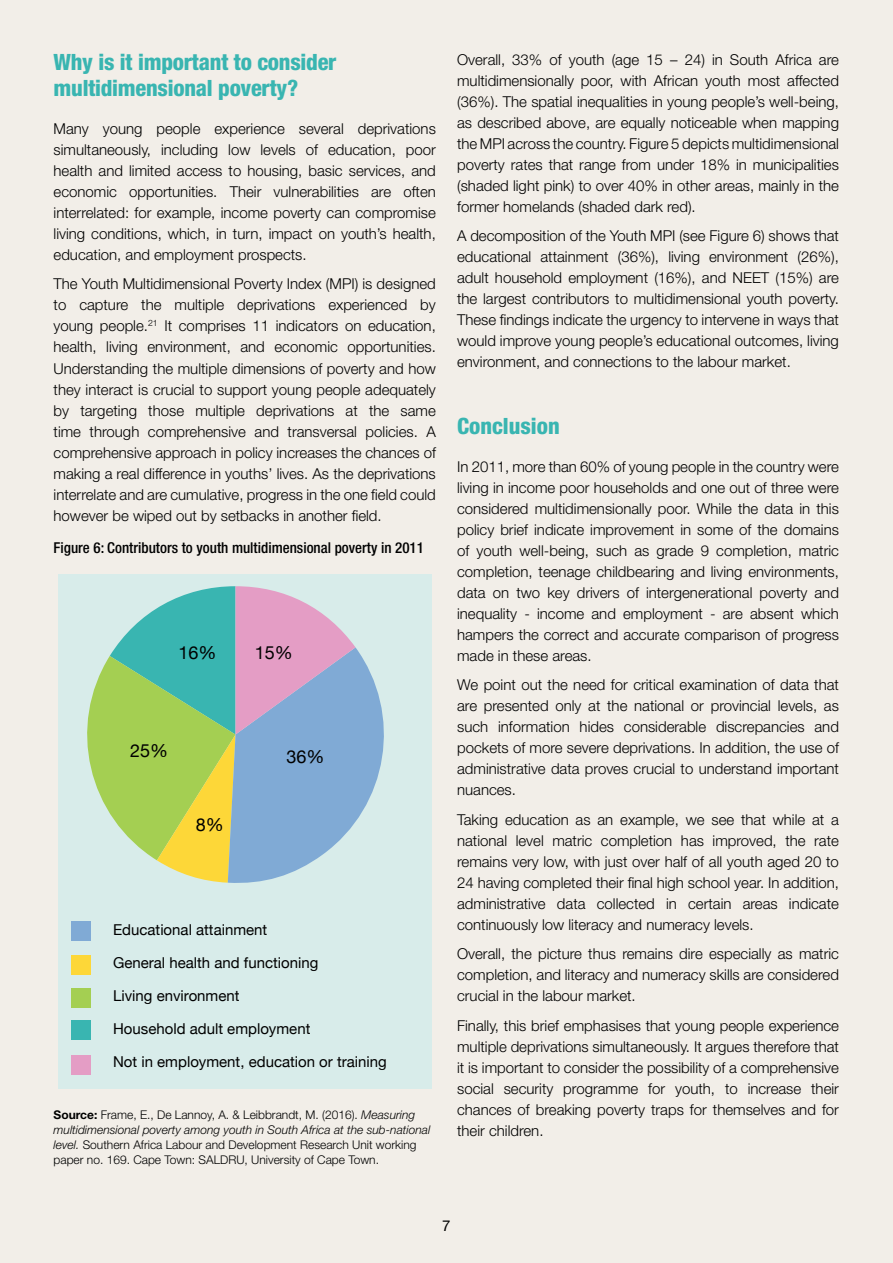
<style>
.page{position:relative;width:893px;height:1263px;background:#f2eee8}
.page>*{position:absolute;margin:0;border:0;box-sizing:border-box;transform-origin:0 0}
.t1{font:800 condensed 22.5px/25.8px "Helvetica Neue LT Std";letter-spacing:-.01em;color:#39b5b1}
.t2{font:18px "Helvetica Neue";color:#000}
.t3{font:300 15px/21px "Helvetica Neue LT Std";color:#000;text-align:justify}
.t4{font:15px "Helvetica Neue";color:#000}
.t5{font:500 condensed 15px "Helvetica Neue LT Std";color:#000}
.t6{font:15px "Helvetica Neue LT Std";color:#000}
.t7{font:300 12px/15px "Helvetica Neue LT Std";color:#000}
.s1{font-weight:700}
.s2{font-style:italic}
</style>
<div class="page">
<div style="left:58px;top:574px;width:374px;height:515px;background:#d8ecea"></div>
<svg style="left:87px;top:586px;width:297px;height:297px"></svg>
<div style="left:71px;top:1055px;width:20px;height:19px;background:#e49dc5"></div>
<div style="left:71px;top:921px;width:20px;height:20px;background:#80aad5"></div>
<div style="left:71px;top:955px;width:20px;height:20px;background:#fdd738"></div>
<div style="left:71px;top:988px;width:20px;height:19px;background:#a4cf52"></div>
<div style="left:71px;top:1020px;width:20px;height:20px;background:#39b5b1"></div>
<h1 class="t1" style="left:54px;top:49px;width:285px">Why is it important to consider multidimensional poverty?</h1>
<p class="t3" style="left:54px;top:118px;width:384px">Many young people experience several deprivations simultaneously, including low levels of education, poor health and limited access to housing, basic services, and economic opportunities. Their vulnerabilities are often interrelated: for example, income poverty can compromise living conditions, which, in turn, impact on youth’s health, education, and employment prospects.</p>
<p class="t3" style="left:54px;top:273px;width:384px">The Youth Multidimensional Poverty Index (MPI) is designed to capture the multiple deprivations experienced by young people.<sup>21</sup> It comprises 11 indicators on education, health, living environment, and economic opportunities.<br>Understanding the multiple dimensions of poverty and how they interact is crucial to support young people adequately by targeting those multiple deprivations at the same time through comprehensive and transversal policies. A comprehensive approach in policy increases the chances of making a real difference in youths’ lives. As the deprivations interrelate and are cumulative, progress in the one field could however be wiped out by setbacks in another field.</p>
<p class="t5" style="left:54px;top:539px;width:372px">Figure 6: Contributors to youth multidimensional poverty in 2011</p>
<p class="t2" style="left:178px;top:639px;width:40px">16%</p>
<p class="t2" style="left:255px;top:639px;width:40px">15%</p>
<p class="t2" style="left:130px;top:738px;width:40px">25%</p>
<p class="t2" style="left:196px;top:811px;width:30px">8%</p>
<p class="t2" style="left:287px;top:743px;width:40px">36%</p>
<p class="t4" style="left:113px;top:919px;width:156px">Educational attainment</p>
<p class="t4" style="left:113px;top:952px;width:207px">General health and functioning</p>
<p class="t4" style="left:113px;top:985px;width:128px">Living environment</p>
<p class="t4" style="left:113px;top:1018px;width:199px">Household adult employment</p>
<p class="t4" style="left:113px;top:1051px;width:275px">Not in employment, education or training</p>
<p class="t7" style="left:54px;top:1106px;width:378px"><span class="s1">Source:</span> Frame, E., De Lannoy, A. &amp; Leibbrandt, M. (2016). <span class="s2">Measuring multidimensional poverty among youth in South Africa at the sub-national level.</span> Southern Africa Labour and Development Research Unit working paper no. 169. Cape Town: SALDRU, University of Cape Town.</p>
<p class="t3" style="left:457px;top:49px;width:383px">Overall, 33% of youth (age 15 – 24) in South Africa are multidimensionally poor, with African youth most affected (36%). The spatial inequalities in young people’s well-being, as described above, are equally noticeable when mapping the MPI across the country. Figure 5 depicts multidimensional poverty rates that range from under 18% in municipalities (shaded light pink) to over 40% in other areas, mainly in the former homelands (shaded dark red).</p>
<p class="t3" style="left:457px;top:225px;width:383px">A decomposition of the Youth MPI (see Figure 6) shows that educational attainment (36%), living environment (26%), adult household employment (16%), and NEET (15%) are the largest contributors to multidimensional youth poverty.<br>These findings indicate the urgency to intervene in ways that would improve young people’s educational outcomes, living environment, and connections to the labour market.</p>
<h1 class="t1" style="left:457px;top:412px;width:104px">Conclusion</h1>
<p class="t3" style="left:457px;top:455px;width:383px">In 2011, more than 60% of young people in the country were living in income poor households and one out of three were considered multidimensionally poor. While the data in this policy brief indicate improvement in some of the domains of youth well-being, such as grade 9 completion, matric completion, teenage childbearing and living environments, data on two key drivers of intergenerational poverty and inequality - income and employment - are absent which hampers the correct and accurate comparison of progress made in these areas.</p>
<p class="t3" style="left:457px;top:674px;width:383px">We point out the need for critical examination of data that are presented only at the national or provincial levels, as such information hides considerable discrepancies and pockets of more severe deprivations. In addition, the use of administrative data proves crucial to understand important nuances.</p>
<p class="t3" style="left:457px;top:808px;width:383px">Taking education as an example, we see that while at a national level matric completion has improved, the rate remains very low, with just over half of all youth aged 20 to 24 having completed their final high school year. In addition, administrative data collected in certain areas indicate continuously low literacy and numeracy levels.</p>
<p class="t3" style="left:457px;top:943px;width:383px">Overall, the picture thus remains dire especially as matric completion, and literacy and numeracy skills are considered crucial in the labour market.</p>
<p class="t3" style="left:457px;top:1014px;width:383px">Finally, this brief emphasises that young people experience multiple deprivations simultaneously. It argues therefore that it is important to consider the possibility of a comprehensive social security programme for youth, to increase their chances of breaking poverty traps for themselves and for their children.</p>
<p class="t6" style="left:442px;top:1216px;width:10px">7</p>
</div>
